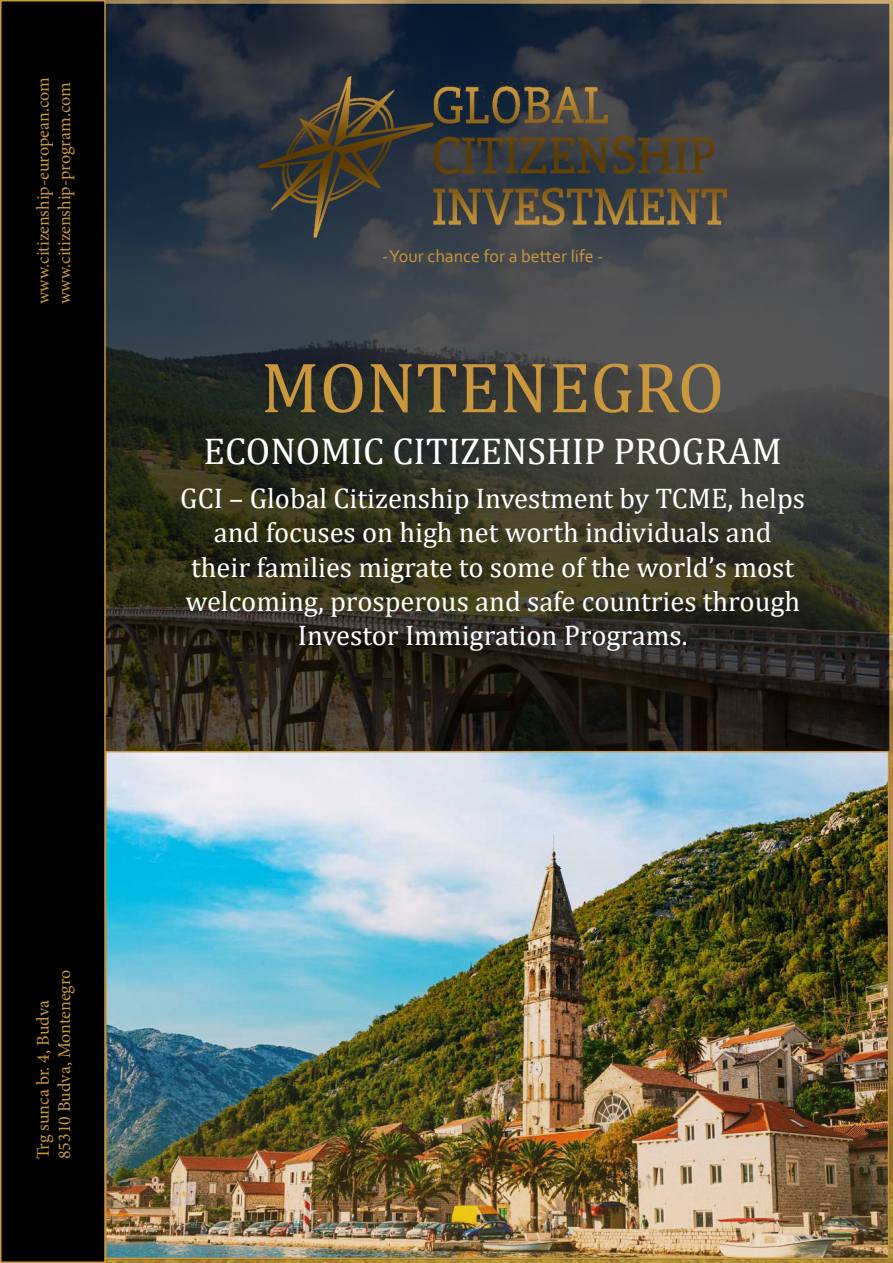
<style>
.page{position:relative;width:893px;height:1263px;background:#fff}
.page>*{position:absolute;margin:0;border:0;box-sizing:border-box;transform-origin:0 0}
.t1{font:72px "Cambria Math";color:#ca973d}
.t2{font:37.5px "Cambria Math";color:#fff}
.t3{font:28.5px/34.2px "Cambria Math";color:#fff;text-align:center}
.t4{font:18px/21.6px "Minion Pro";color:#ca973d}
.t5{font:18px "Corbel";color:#ca973d}
</style>
<div class="page">
<svg style="left:106px;top:0;width:787px;height:213px;background:#2d343f"></svg>
<div style="left:1px;top:1px;width:104px;height:1261px;background:#000"></div>
<div style="left:0;top:0;width:106px;height:1263px;border:2px solid #ca973d"></div>
<img style="left:106px;top:213px;width:787px;height:1050px">
<img style="left:256px;top:74px;width:473px;height:165px">
<p class="t4" style="left:32px;top:304px;width:229px;rotate:-90deg">www.citizenship-european.com www.citizenship-program.com</p>
<p class="t5" style="left:382px;top:245px;width:223px">- Your chance for a better life -</p>
<p class="t1" style="left:261px;top:345px;width:465px">MONTENEGRO</p>
<p class="t2" style="left:203px;top:430px;width:580px">ECONOMIC CITIZENSHIP PROGRAM</p>
<p class="t3" style="left:180px;top:481px;width:626px">GCI – Global Citizenship Investment by TCME, helps and focuses on high net worth individuals and<br>their families migrate to some of the world’s most welcoming, prosperous and safe countries through Investor Immigration Programs.</p>
<p class="t4" style="left:54px;top:1159px;width:191px;rotate:-90deg">85310 Budva, Montenegro</p>
<p class="t4" style="left:32px;top:1159px;width:161px;rotate:-90deg">Trg sunca br. 4, Budva</p>
</div>
